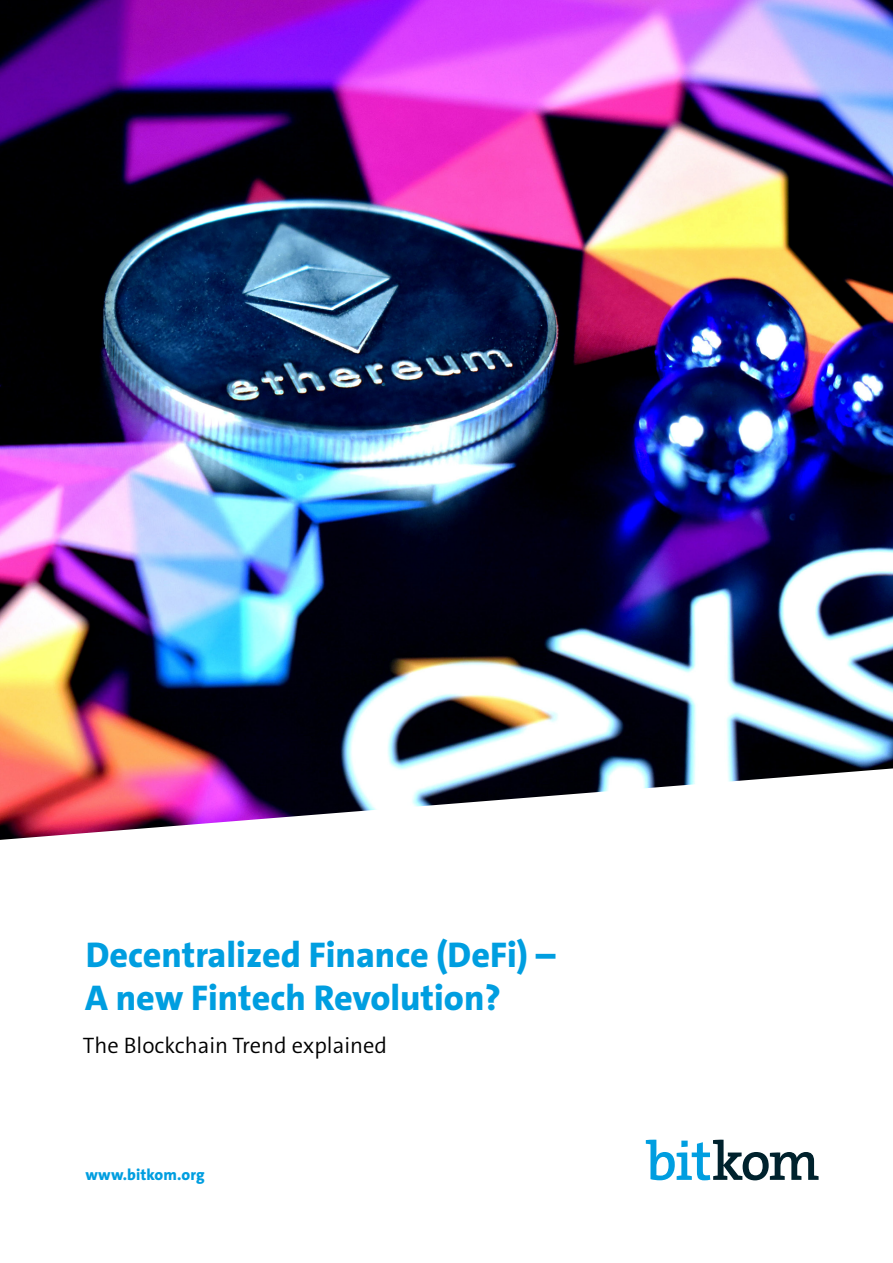
<style>
.page{position:relative;width:893px;height:1263px;background:#fff}
.page>*{position:absolute;margin:0;border:0;box-sizing:border-box;transform-origin:0 0}
.t1{font:800 36px/42.5px "The Sans C4 s";color:#009ee0}
.t2{font:300 22.5px "The Sans C4 s";color:#000}
.t3{font:800 15.75px "The Sans C4 s";letter-spacing:.005em;color:#009ee0}
</style>
<div class="page">
<img style="left:0;top:0;width:893px;height:840px">
<svg style="left:646px;top:1140px;width:173px;height:40px"></svg>
<p class="t1" style="left:85px;top:934px;width:472px">Decentralized Finance (DeFi) –<br>A new Fintech Revolution?</p>
<p class="t2" style="left:83px;top:1030px;width:306px">The Blockchain Trend explained</p>
<p class="t3" style="left:85px;top:1164px;width:121px">www.bitkom.org</p>
</div>
